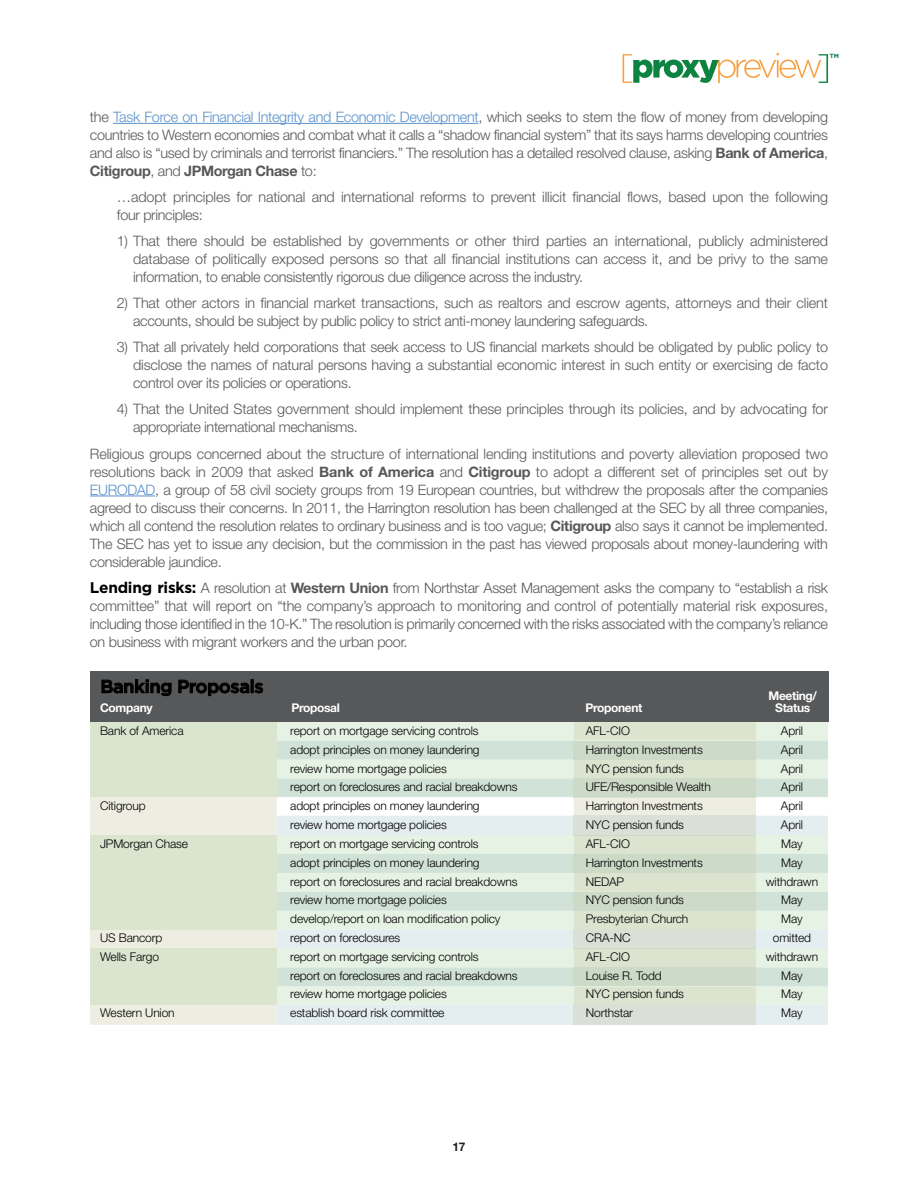
<style>
.page{position:relative;width:918px;height:1188px;background:#fff}
.page>*{position:absolute;margin:0;border:0;box-sizing:border-box;transform-origin:0 0}
.t1{font:500 18px "Gotham";letter-spacing:-.015em;color:#000}
.t2{font:300 14.4px/18px "Helvetica Neue";letter-spacing:-.02em;color:#57585a;text-align:justify}
.t3{font:300 12px/18.9px "Helvetica Neue";letter-spacing:-.01em;color:#000}
.t4{font:700 12px "Helvetica Neue";letter-spacing:-.03em;color:#fff}
.t5{font:700 12px "Helvetica Neue";color:#231f20}
.t6{font:700 6px "Gotham";color:#007d43}
.s1{color:#5990cb}
.s2{font-weight:700}
.s3{font-family:"Gotham";font-weight:700;font-size:15.45px;color:#000}
</style>
<div class="page">
<hr style="left:113px;top:123px;width:365px;height:1px;background:#5990cb">
<hr style="left:90px;top:496px;width:65px;height:1px;background:#5990cb">
<svg style="left:623px;top:53px;width:205px;height:30px"></svg>
<svg style="left:90px;top:722px;width:738px;height:303px;background:#dee8db"></svg>
<hr style="left:574px;top:948px;width:182px;height:1px;background:#cddac8">
<div style="left:574px;top:967px;width:182px;height:19px;background:#cddac8"></div>
<div style="left:90px;top:672px;width:738px;height:50px;background:#57585a"></div>
<p class="t6" style="left:830px;top:53px;width:11px">TM</p>
<p class="t2" style="left:90px;top:108px;width:740px">the <span class="s1">Task Force on Financial Integrity and Economic Development</span>, which seeks to stem the flow of money from developing countries to Western economies and combat what it calls a “shadow financial system” that its says harms developing countries and also is “used by criminals and terrorist financiers.” The resolution has a detailed resolved clause, asking <span class="s2">Bank of America</span>, <span class="s2">Citigroup</span>, and <span class="s2">JPMorgan Chase</span> to:</p>
<p class="t2" style="left:117px;top:188px;width:713px">…adopt principles for national and international reforms to prevent illicit financial flows, based upon the following four principles:</p>
<p class="t2" style="left:133px;top:232px;width:696px;text-indent:-16px">1) That there should be established by governments or other third parties an international, publicly administered database of politically exposed persons so that all financial institutions can access it, and be privy to the same information, to enable consistently rigorous due diligence across the industry.</p>
<p class="t2" style="left:133px;top:294px;width:696px;text-indent:-16px">2) That other actors in financial market transactions, such as realtors and escrow agents, attorneys and their client accounts, should be subject by public policy to strict anti-money laundering safeguards.</p>
<p class="t2" style="left:133px;top:338px;width:696px;text-indent:-16px">3) That all privately held corporations that seek access to US financial markets should be obligated by public policy to disclose the names of natural persons having a substantial economic interest in such entity or exercising de facto control over its policies or operations.</p>
<p class="t2" style="left:133px;top:400px;width:696px;text-indent:-16px">4) That the United States government should implement these principles through its policies, and by advocating for appropriate international mechanisms.</p>
<p class="t2" style="left:90px;top:444px;width:740px">Religious groups concerned about the structure of international lending institutions and poverty alleviation proposed two resolutions back in 2009 that asked <span class="s2">Bank of America</span> and <span class="s2">Citigroup</span> to adopt a different set of principles set out by <span class="s1">EURODAD</span>, a group of 58 civil society groups from 19 European countries, but withdrew the proposals after the companies agreed to discuss their concerns. In 2011, the Harrington resolution has been challenged at the SEC by all three companies, which all contend the resolution relates to ordinary business and is too vague; <span class="s2">Citigroup</span> also says it cannot be implemented.<br>The SEC has yet to issue any decision, but the commission in the past has viewed proposals about money-laundering with considerable jaundice.</p>
<p class="t2" style="left:90px;top:578px;width:740px"><span class="s3">Lending risks:</span> A resolution at <span class="s2">Western Union</span> from Northstar Asset Management asks the company to “establish a risk committee” that will report on “the company’s approach to monitoring and control of potentially material risk exposures, including those identified in the 10-K.” The resolution is primarily concerned with the risks associated with the company’s reliance on business with migrant workers and the urban poor.</p>
<p class="t1" style="left:100px;top:676px;width:165px">Banking Proposals</p>
<p class="t4" style="left:768px;top:688px;width:50px">Meeting/</p>
<p class="t4" style="left:100px;top:700px;width:54px">Company</p>
<p class="t4" style="left:291px;top:700px;width:50px">Proposal</p>
<p class="t4" style="left:585px;top:700px;width:59px">Proponent</p>
<p class="t4" style="left:775px;top:700px;width:37px">Status</p>
<p class="t3" style="left:100px;top:721px;width:85px">Bank of America</p>
<p class="t3" style="left:100px;top:796px;width:47px">Citigroup</p>
<p class="t3" style="left:100px;top:834px;width:90px">JPMorgan Chase</p>
<p class="t3" style="left:100px;top:928px;width:64px">US Bancorp<br>Wells Fargo</p>
<p class="t3" style="left:100px;top:1003px;width:76px">Western Union</p>
<p class="t3" style="left:290px;top:721px;width:229px">report on mortgage servicing controls<br>adopt principles on money laundering<br>review home mortgage policies<br>report on foreclosures and racial breakdowns adopt principles on money laundering<br>review home mortgage policies<br>report on mortgage servicing controls<br>adopt principles on money laundering<br>report on foreclosures and racial breakdowns review home mortgage policies develop/report on loan modification policy report on foreclosures<br>report on mortgage servicing controls<br>report on foreclosures and racial breakdowns review home mortgage policies<br>establish board risk committee</p>
<p class="t3" style="left:586px;top:721px;width:127px">AFL-CIO<br>Harrington Investments<br>NYC pension funds<br>UFE/Responsible Wealth<br>Harrington Investments<br>NYC pension funds<br>AFL-CIO<br>Harrington Investments<br>NEDAP<br>NYC pension funds<br>Presbyterian Church<br>CRA-NC<br>AFL-CIO<br>Louise R. Todd<br>NYC pension funds<br>Northstar</p>
<p class="t3" style="left:766px;top:721px;width:54px;text-align:center">April<br>April<br>April<br>April<br>April<br>April<br>May<br>May withdrawn<br>May<br>May omitted withdrawn<br>May<br>May<br>May</p>
<p class="t5" style="left:452px;top:1139px;width:15px">17</p>
</div>
